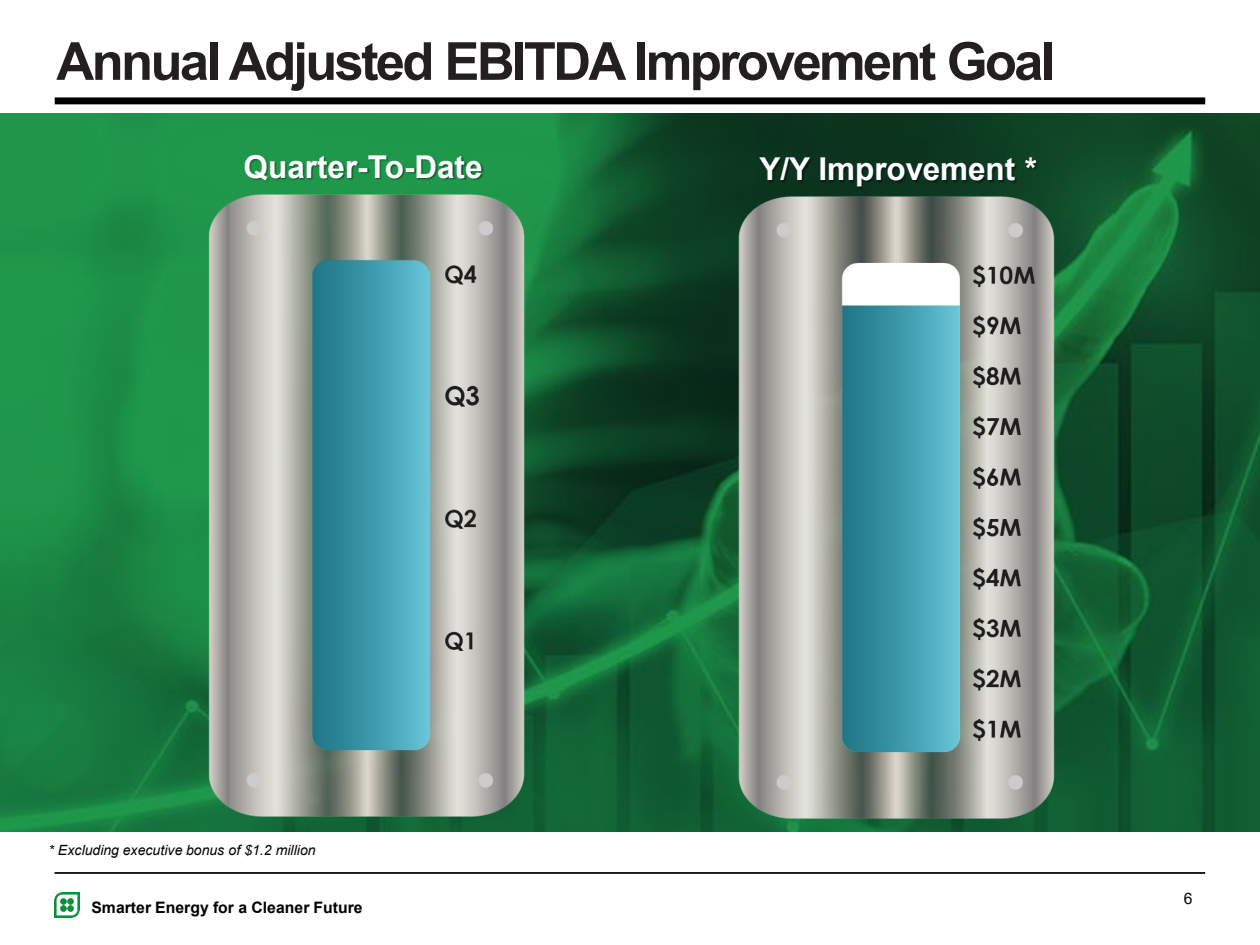
<style>
.page{position:relative;width:1260px;height:945px;background:#fff}
.page>*{position:absolute;margin:0;border:0;box-sizing:border-box;transform-origin:0 0}
.t1{font:700 52.5px "Arial";letter-spacing:-.05em;color:#231f20}
.t2{font:700 31.5px "Arial";color:#fff}
.t3{font:700 15.75px "Arial";color:#000}
.t4{font:15.75px "Arial";color:#000}
.t5{font:italic 14px "Arial";color:#000}
</style>
<div class="page">
<img style="left:55px;top:892px;width:24px;height:25px">
<hr style="left:55px;top:872px;width:1150px;height:2px;background:#000">
<div style="left:55px;top:97px;width:1150px;height:7px;background:#000"></div>
<img style="left:0;top:114px;width:1260px;height:718px">
<img style="left:740px;top:139px;width:59px;height:27px">
<img style="left:799px;top:139px;width:261px;height:27px">
<img style="left:224px;top:137px;width:113px;height:28px">
<img style="left:337px;top:137px;width:11px;height:28px">
<img style="left:348px;top:137px;width:36px;height:28px">
<img style="left:384px;top:137px;width:11px;height:28px">
<img style="left:395px;top:137px;width:110px;height:28px">
<img style="left:194px;top:165px;width:336px;height:667px">
<img style="left:724px;top:166px;width:336px;height:666px">
<p class="t1" style="left:56px;top:24px;width:1000px">Annual Adjusted EBITDA Improvement Goal</p>
<p class="t2" style="left:244px;top:144px;width:241px">Quarter-To-Date</p>
<p class="t2" style="left:759px;top:147px;width:279px">Y/Y Improvement *</p>
<p class="t5" style="left:48px;top:841px;width:269px">* Excluding executive bonus of $1.2 million</p>
<p class="t3" style="left:91px;top:896px;width:273px">Smarter Energy for a Cleaner Future</p>
<p class="t4" style="left:1184px;top:888px;width:10px">6</p>
</div>
